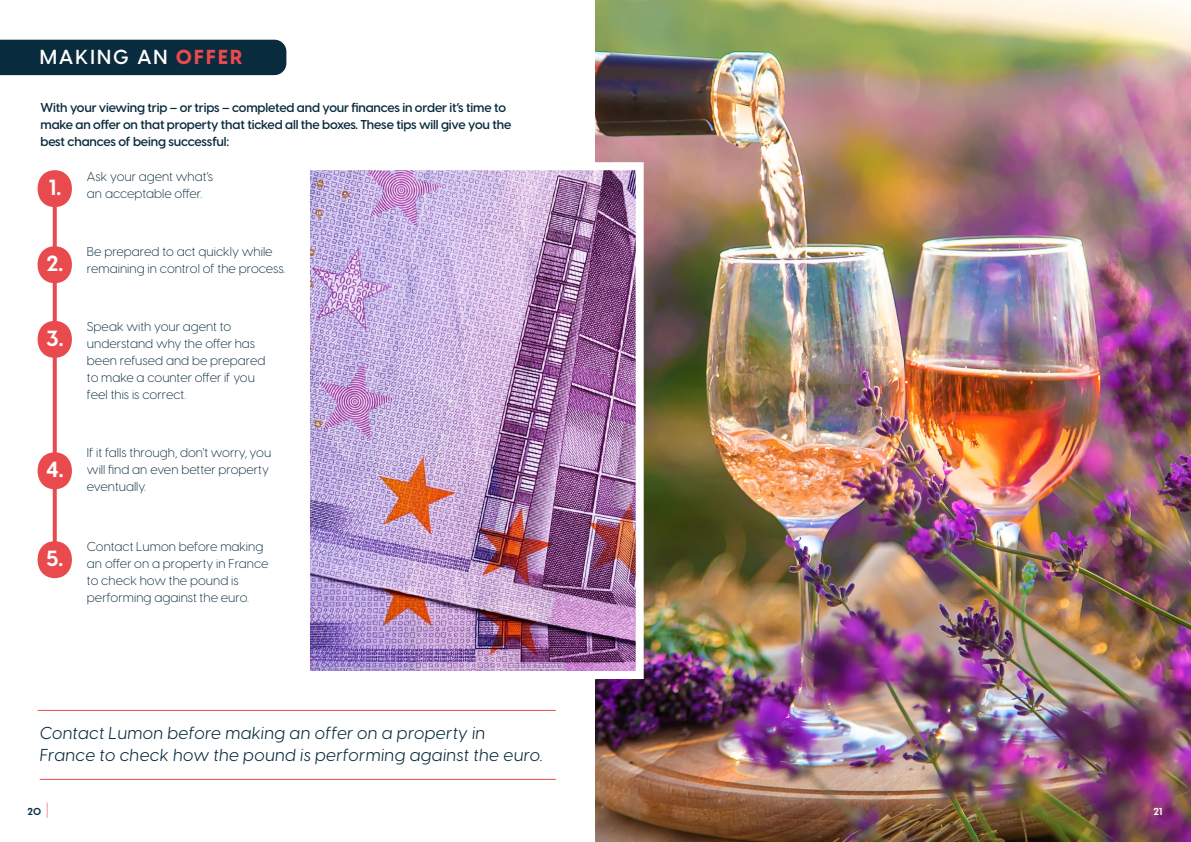
<style>
.page{position:relative;width:1191px;height:842px;background:#fff}
.page>*{position:absolute;margin:0;border:0;box-sizing:border-box;transform-origin:0 0}
.t1{font:700 21.6px "Visby CF";color:#fff}
.t2{font:600 20px "Visby CF";letter-spacing:.11em;color:#fff}
.t3{font:italic 17px/22px "Visby CF";letter-spacing:.02em;color:#082b3d}
.t4{font:300 12.7px/16.9px "Visby CF";color:#082b3d}
.t5{font:600 12.7px/16.9px "Visby CF";letter-spacing:-.01em;color:#082b3d}
.t6{font:700 10px "Visby CF";color:#082b3d}
.t7{font:700 10px "Visby CF";color:#fff}
.s1{font-weight:800;color:#e84a4d}
.s2{font-weight:100;font-size:19px;color:#e84a4d}
</style>
<div class="page">
<svg style="left:53px;top:207px;width:4px;height:334px"></svg>
<div style="left:0;top:40px;width:286px;height:35px;background:#082b3d"></div>
<img style="left:595px;top:0;width:596px;height:842px">
<img style="left:310px;top:158px;width:337px;height:525px">
<hr style="left:38px;top:710px;width:518px;height:1px;background:#e84a4d">
<hr style="left:40px;top:779px;width:516px;height:1px;background:#e84a4d">
<div style="left:38px;top:170px;width:34px;height:37px;background:#e84a4d;border-radius:50%"></div>
<div style="left:38px;top:246px;width:34px;height:37px;background:#e84a4d;border-radius:50%"></div>
<div style="left:38px;top:321px;width:34px;height:37px;background:#e84a4d;border-radius:50%"></div>
<div style="left:38px;top:452px;width:34px;height:37px;background:#e84a4d;border-radius:50%"></div>
<div style="left:38px;top:541px;width:34px;height:37px;background:#e84a4d;border-radius:50%"></div>
<h2 class="t2" style="left:40px;top:42px;width:204px">MAKING AN <span class="s1">OFFER</span></h2>
<p class="t5" style="left:40px;top:99px;width:472px">With your viewing trip – or trips – completed and your finances in order it’s time to make an offer on that property that ticked all the boxes. These tips will give you the best chances of being successful:</p>
<p class="t4" style="left:87px;top:167px;width:128px">Ask your agent what’s an acceptable offer.</p>
<h1 class="t1" style="left:48px;top:171px;width:14px">1.</h1>
<h1 class="t1" style="left:47px;top:247px;width:18px">2.</h1>
<h1 class="t1" style="left:46px;top:322px;width:19px">3.</h1>
<h1 class="t1" style="left:46px;top:453px;width:19px">4.</h1>
<h1 class="t1" style="left:46px;top:542px;width:18px">5.</h1>
<p class="t4" style="left:87px;top:243px;width:200px">Be prepared to act quickly while remaining in control of the process.</p>
<p class="t4" style="left:87px;top:317px;width:180px">Speak with your agent to understand why the offer has been refused and be prepared to make a counter offer if you feel this is correct.</p>
<p class="t4" style="left:87px;top:444px;width:186px">If it falls through, don't worry, you will find an even better property eventually.</p>
<p class="t4" style="left:87px;top:537px;width:183px">Contact Lumon before making an offer on a property in France to check how the pound is performing against the euro.</p>
<h3 class="t3" style="left:40px;top:721px;width:504px">Contact Lumon before making an offer on a property in<br>France to check how the pound is performing against the euro.</h3>
<p class="t6" style="left:28px;top:803px;width:23px">20 <span class="s2">|</span></p>
<p class="t7" style="left:1145px;top:803px;width:19px"><span class="s2">|</span> 21</p>
</div>
